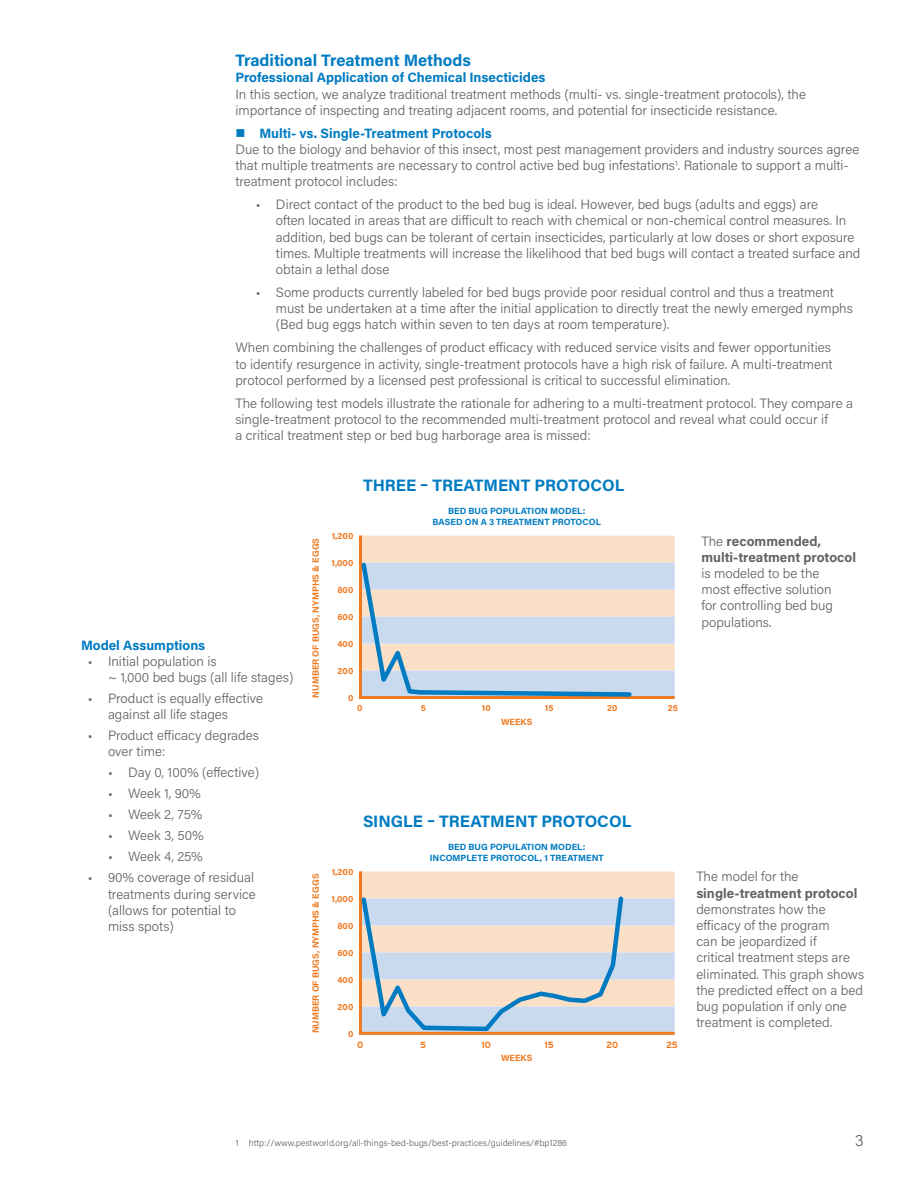
<style>
.page{position:relative;width:918px;height:1188px;background:#fff}
.page>*{position:absolute;margin:0;border:0;box-sizing:border-box;transform-origin:0 0}
.t1{font:700 16.5px "Acumin Pro";color:#007bc2}
.t2{font:300 16.5px "Acumin Pro";color:#636366}
.t3{font:300 13.5px/16.2px "Acumin Pro";color:#636366}
.t4{font:700 13.5px "Acumin Pro";color:#007bc2}
.t5{font:700 9px "Acumin Pro";color:#f07a22}
.t6{font:700 9px "Acumin Pro";color:#007bc2}
.t7{font:300 9px "Acumin Pro";color:#636366}
.t8{font:700 9px "Interstate";letter-spacing:-.01em;color:#f07a22}
.s1{font-weight:700}
</style>
<div class="page">
<svg style="left:359px;top:1033px;width:316px;height:2px"></svg>
<svg style="left:359px;top:871px;width:316px;height:162px;background:#d9d6d6"></svg>
<svg style="left:359px;top:535px;width:316px;height:1px"></svg>
<svg style="left:359px;top:536px;width:316px;height:163px;background:#dbd6d4"></svg>
<p class="t1" style="left:235px;top:49px;width:237px">Traditional Treatment Methods</p>
<p class="t4" style="left:235px;top:68px;width:312px">Professional Application of Chemical Insecticides</p>
<p class="t3" style="left:235px;top:85px;width:572px">In this section, we analyze traditional treatment methods (multi- vs. single-treatment protocols), the importance of inspecting and treating adjacent rooms, and potential for insecticide resistance.</p>
<p class="t4" style="left:235px;top:123px;width:258px">■ Multi- vs. Single-Treatment Protocols</p>
<p class="t3" style="left:235px;top:141px;width:625px">Due to the biology and behavior of this insect, most pest management providers and industry sources agree that multiple treatments are necessary to control active bed bug infestations<sup>1</sup>. Rationale to support a multi&shy;treatment protocol includes:</p>
<p class="t3" style="left:276px;top:196px;width:586px;text-indent:-20px">• Direct contact of the product to the bed bug is ideal. However, bed bugs (adults and eggs) are<br>often located in areas that are difficult to reach with chemical or non-chemical control measures. In addition, bed bugs can be tolerant of certain insecticides, particularly at low doses or short exposure times. Multiple treatments will increase the likelihood that bed bugs will contact a treated surface and obtain a lethal dose</p>
<p class="t3" style="left:276px;top:284px;width:578px;text-indent:-20px">• Some products currently labeled for bed bugs provide poor residual control and thus a treatment must be undertaken at a time after the initial application to directly treat the newly emerged nymphs (Bed bug eggs hatch within seven to ten days at room temperature).</p>
<p class="t3" style="left:235px;top:339px;width:599px">When combining the challenges of product efficacy with reduced service visits and fewer opportunities to identify resurgence in activity, single-treatment protocols have a high risk of failure. A multi-treatment protocol performed by a licensed pest professional is critical to successful elimination.</p>
<p class="t3" style="left:235px;top:394px;width:619px">The following test models illustrate the rationale for adhering to a multi-treatment protocol. They compare a single-treatment protocol to the recommended multi-treatment protocol and reveal what could occur if<br>a critical treatment step or bed bug harborage area is missed:</p>
<p class="t1" style="left:363px;top:474px;width:263px">THREE – TREATMENT PROTOCOL</p>
<p class="t4" style="left:81px;top:635px;width:126px">Model Assumptions</p>
<p class="t3" style="left:108px;top:652px;width:187px;text-indent:-20px">• Initial population is<br>~ 1,000 bed bugs (all life stages)</p>
<p class="t3" style="left:108px;top:690px;width:157px;text-indent:-20px">• Product is equally effective against all life stages</p>
<p class="t3" style="left:108px;top:727px;width:153px;text-indent:-20px">• Product efficacy degrades over time:</p>
<p class="t3" style="left:108px;top:764px;width:153px">• Day 0, 100% (effective)</p>
<p class="t3" style="left:108px;top:785px;width:94px">• Week 1, 90%</p>
<p class="t3" style="left:108px;top:806px;width:96px">• Week 2, 75%</p>
<p class="t3" style="left:108px;top:827px;width:97px">• Week 3, 50%</p>
<p class="t3" style="left:108px;top:848px;width:96px">• Week 4, 25%</p>
<p class="t3" style="left:108px;top:869px;width:149px;text-indent:-20px">• 90% coverage of residual treatments during service (allows for potential to miss spots)</p>
<p class="t5" style="left:309px;top:698px;width:161px;rotate:-90deg">NUMBER OF BUGS, NYMPHS &amp; EGGS</p>
<p class="t5" style="left:332px;top:530px;width:23px">1,200</p>
<p class="t5" style="left:332px;top:557px;width:23px">1,000</p>
<p class="t5" style="left:337px;top:584px;width:17px">800</p>
<p class="t5" style="left:337px;top:611px;width:17px">600</p>
<p class="t5" style="left:337px;top:638px;width:17px">400</p>
<p class="t5" style="left:338px;top:665px;width:17px">200</p>
<p class="t5" style="left:348px;top:692px;width:7px">0</p>
<p class="t6" style="left:448px;top:505px;width:139px">BED BUG POPULATION MODEL:</p>
<p class="t6" style="left:433px;top:516px;width:170px">BASED ON A 3 TREATMENT PROTOCOL</p>
<p class="t5" style="left:357px;top:702px;width:7px">0</p>
<p class="t5" style="left:421px;top:702px;width:7px">5</p>
<p class="t5" style="left:482px;top:702px;width:10px">10</p>
<p class="t5" style="left:545px;top:702px;width:10px">15</p>
<p class="t5" style="left:607px;top:702px;width:12px">20</p>
<p class="t5" style="left:668px;top:702px;width:12px">25</p>
<p class="t5" style="left:501px;top:716px;width:33px">WEEKS</p>
<p class="t3" style="left:701px;top:532px;width:156px">The <span class="s1">recommended, multi-treatment protocol </span>is modeled to be the<br>most effective solution<br>for controlling bed bug populations.</p>
<p class="t5" style="left:309px;top:1033px;width:161px;rotate:-90deg">NUMBER OF BUGS, NYMPHS &amp; EGGS</p>
<p class="t1" style="left:363px;top:810px;width:270px">SINGLE – TREATMENT PROTOCOL</p>
<p class="t5" style="left:332px;top:865px;width:23px">1,200</p>
<p class="t5" style="left:332px;top:892px;width:23px">1,000</p>
<p class="t5" style="left:337px;top:919px;width:17px">800</p>
<p class="t5" style="left:337px;top:946px;width:17px">600</p>
<p class="t5" style="left:337px;top:973px;width:17px">400</p>
<p class="t5" style="left:338px;top:1000px;width:17px">200</p>
<p class="t5" style="left:348px;top:1027px;width:7px">0</p>
<p class="t6" style="left:448px;top:841px;width:139px">BED BUG POPULATION MODEL:</p>
<p class="t6" style="left:430px;top:851px;width:176px">INCOMPLETE PROTOCOL, 1 TREATMENT</p>
<p class="t8" style="left:357px;top:1039px;width:8px">0</p>
<p class="t8" style="left:420px;top:1039px;width:8px">5</p>
<p class="t8" style="left:481px;top:1039px;width:11px">10</p>
<p class="t8" style="left:545px;top:1039px;width:11px">15</p>
<p class="t8" style="left:606px;top:1039px;width:14px">20</p>
<p class="t8" style="left:666px;top:1039px;width:13px">25</p>
<p class="t5" style="left:501px;top:1052px;width:33px">WEEKS</p>
<p class="t3" style="left:696px;top:868px;width:169px">The model for the <span class="s1">single-treatment protocol </span>demonstrates how the efficacy of the program<br>can be jeopardized if<br>critical treatment steps are eliminated. This graph shows the predicted effect on a bed bug population if only one treatment is completed.</p>
<p class="t7" style="left:235px;top:1137px;width:333px">1 http://www.pestworld.org/all-things-bed-bugs/best-practices/guidelines/#bp1286</p>
<p class="t2" style="left:855px;top:1129px;width:11px">3</p>
</div>
